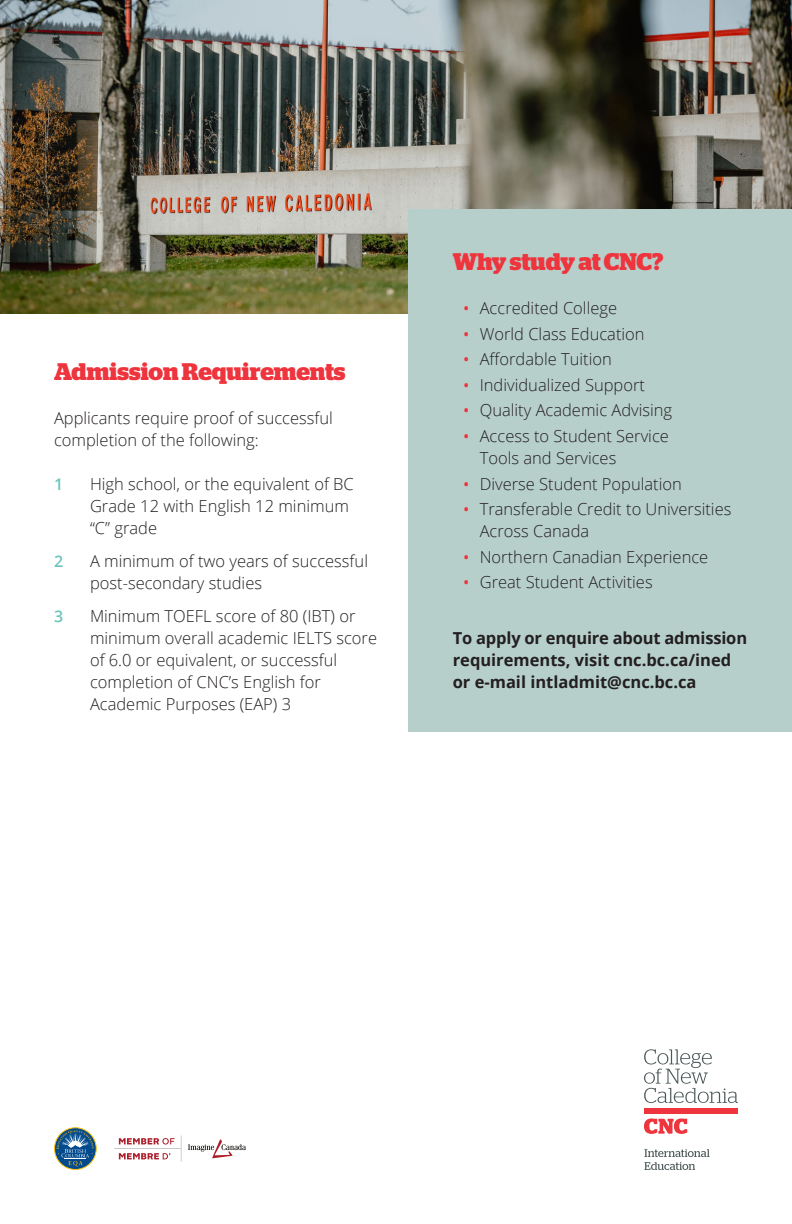
<style>
.page{position:relative;width:792px;height:1224px;background:#fff}
.page>*{position:absolute;margin:0;border:0;box-sizing:border-box;transform-origin:0 0}
.Body_Copy_Large_Sub{font:700 24px "Stag";color:#ee343d}
.Body_Copy{font:300 16.4px/22px "Open Sans";color:#231f20}
.t1{font:700 16.4px/22px "Open Sans";color:#231f20}
.t2{font:600 16px "Open Sans";color:#6bc5bd}
.s1{font-size:24px;color:#ee343d}
</style>
<div class="page">
<svg style="left:54px;top:1127px;width:43px;height:43px"></svg>
<svg style="left:114px;top:1136px;width:67px;height:25px"></svg>
<svg style="left:188px;top:1139px;width:58px;height:19px"></svg>
<img style="left:0;top:0;width:792px;height:314px">
<svg style="left:644px;top:1049px;width:94px;height:54px"></svg>
<div style="left:644px;top:1108px;width:94px;height:6px;background:#ee343d"></div>
<svg style="left:644px;top:1118px;width:43px;height:16px"></svg>
<svg style="left:644px;top:1149px;width:66px;height:21px"></svg>
<div style="left:408px;top:210px;width:384px;height:522px;background:#b7cfca"></div>
<p class="Body_Copy_Large_Sub" style="left:54px;top:358px;width:293px">Admission Requirements</p>
<p class="Body_Copy" style="left:54px;top:407px;width:281px">Applicants require proof of successful completion of the following:</p>
<p class="t2" style="left:54px;top:473px;width:11px">1</p>
<p class="Body_Copy" style="left:90px;top:473px;width:265px">High school, or the equivalent of BC<br>Grade 12 with English 12 minimum “C” grade</p>
<p class="t2" style="left:54px;top:550px;width:11px">2</p>
<p class="Body_Copy" style="left:90px;top:549px;width:280px">A minimum of two years of successful post-secondary studies</p>
<p class="t2" style="left:54px;top:605px;width:11px">3</p>
<p class="Body_Copy" style="left:90px;top:604px;width:289px">Minimum TOEFL score of 80 (IBT) or minimum overall academic IELTS score of 6.0 or equivalent, or successful completion of CNC’s English for<br>Academic Purposes (EAP) 3</p>
<h1 class="Body_Copy_Large_Sub" style="left:453px;top:248px;width:212px">Why study at CNC?</h1>
<p class="Body_Copy" style="left:462px;top:297px;width:157px"><span class="s1">•</span> Accredited College</p>
<p class="Body_Copy" style="left:462px;top:322px;width:184px"><span class="s1">•</span> World Class Education</p>
<p class="Body_Copy" style="left:462px;top:348px;width:152px"><span class="s1">•</span> Affordable Tuition</p>
<p class="Body_Copy" style="left:462px;top:373px;width:185px"><span class="s1">•</span> Individualized Support</p>
<p class="Body_Copy" style="left:462px;top:399px;width:212px"><span class="s1">•</span> Quality Academic Advising</p>
<p class="Body_Copy" style="left:480px;top:425px;width:191px;text-indent:-18px"><span class="s1">•</span> Access to Student Service<br>Tools and Services</p>
<p class="Body_Copy" style="left:462px;top:472px;width:222px"><span class="s1">•</span> Diverse Student Population</p>
<p class="Body_Copy" style="left:480px;top:498px;width:253px;text-indent:-18px"><span class="s1">•</span> Transferable Credit to Universities<br>Across Canada</p>
<p class="Body_Copy" style="left:462px;top:545px;width:248px"><span class="s1">•</span> Northern Canadian Experience</p>
<p class="Body_Copy" style="left:462px;top:571px;width:192px"><span class="s1">•</span> Great Student Activities</p>
<p class="t1" style="left:453px;top:627px;width:296px">To apply or enquire about admission requirements, visit cnc.bc.ca/ined or e-mail intladmit@cnc.bc.ca</p>
</div>
